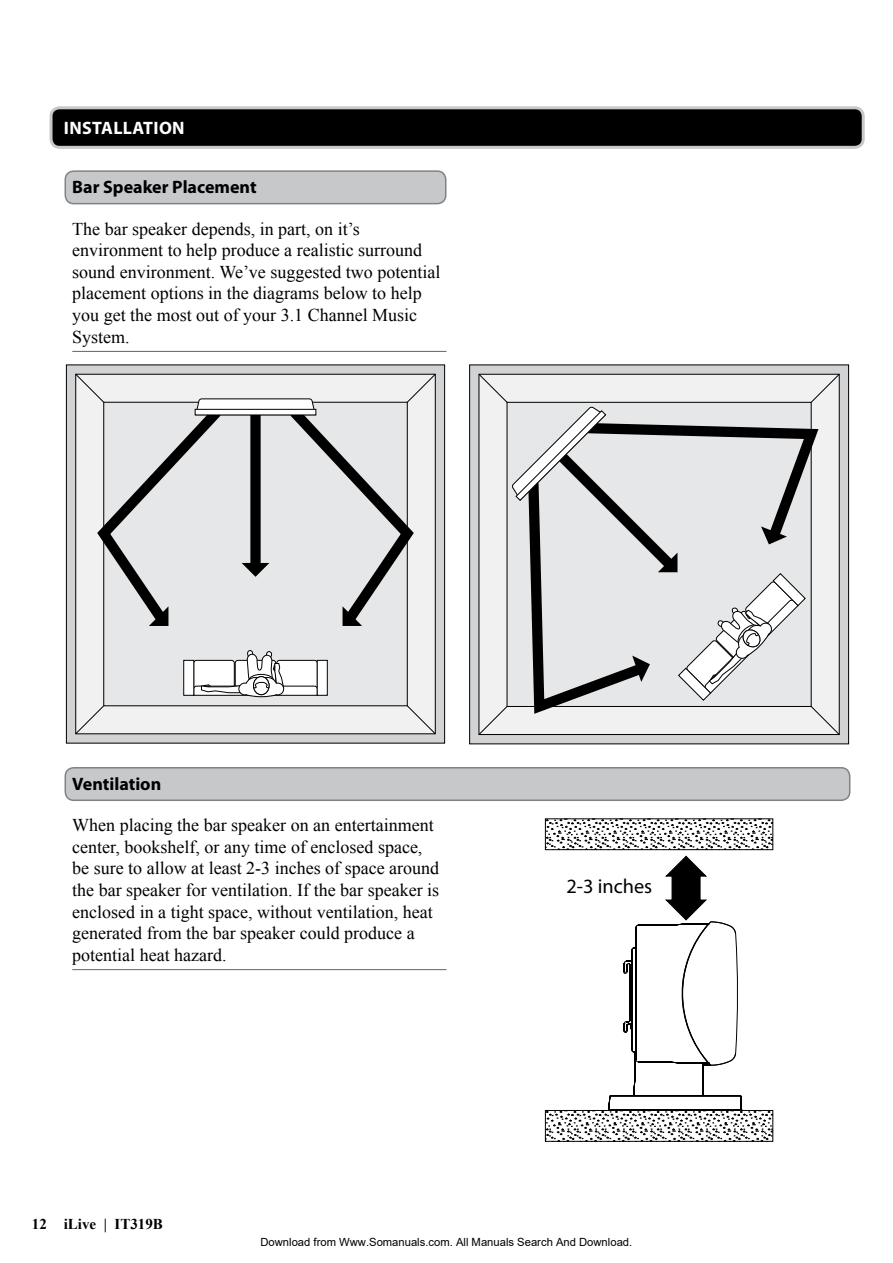
<style>
.page{position:relative;width:893px;height:1263px;background:#fff}
.page>*{position:absolute;margin:0;border:0;box-sizing:border-box;transform-origin:0 0}
.t1{font:20.25px "Myriad Pro";color:#000}
.t2{font:18px/21.6px "Times New Roman";color:#000}
.t3{font:700 18px "Myriad Pro";color:#000}
.t4{font:700 18px "Myriad Pro";color:#fff}
.t5{font:700 15px "Times New Roman";color:#000}
.t6{font:11.25px "Arial";color:#000}
</style>
<div class="page">
<hr style="left:72px;top:351px;width:374px;height:1px;background:#636466">
<hr style="left:72px;top:969px;width:374px;height:1px;background:#636466">
<svg style="left:65px;top:364px;width:381px;height:380px;background:#c5c7c8"></svg>
<svg style="left:75px;top:633px;width:361px;height:102px"></svg>
<div style="left:104px;top:402px;width:303px;height:304px;background:#e6e7e8"></div>
<svg style="left:406px;top:704px;width:31px;height:31px"></svg>
<svg style="left:74px;top:704px;width:31px;height:31px"></svg>
<svg style="left:74px;top:373px;width:363px;height:260px"></svg>
<svg style="left:193px;top:650px;width:125px;height:48px"></svg>
<div style="left:184px;top:660px;width:10px;height:35px;background:#fff"></div>
<div style="left:183px;top:660px;width:11px;height:36px;border:1px solid #000"></div>
<div style="left:317px;top:660px;width:10px;height:35px;background:#fff"></div>
<div style="left:317px;top:660px;width:11px;height:36px;border:1px solid #000"></div>
<svg style="left:469px;top:364px;width:380px;height:381px;background:#b7b8b9"></svg>
<svg style="left:478px;top:373px;width:362px;height:363px"></svg>
<svg style="left:547px;top:1112px;width:224px;height:28px"></svg>
<div style="left:545px;top:1110px;width:228px;height:32px;border:1px solid #000"></div>
<svg style="left:547px;top:820px;width:224px;height:28px"></svg>
<div style="left:545px;top:818px;width:228px;height:32px;border:1px solid #000"></div>
<hr style="left:609px;top:1109px;width:132px;height:1px;background:#000">
<hr style="left:610px;top:1095px;width:130px;height:1px;background:#000">
<svg style="left:609px;top:1095px;width:2px;height:14px"></svg>
<svg style="left:623px;top:855px;width:119px;height:255px"></svg>
<div style="left:51px;top:108px;width:812px;height:39px;background:#000;border-radius:9px"></div>
<div style="left:50px;top:106px;width:815px;height:43px;border:3px solid #c7c8ca;border-radius:9px"></div>
<div style="left:65px;top:171px;width:381px;height:33px;background:#c7c8ca;border-radius:9px"></div>
<div style="left:65px;top:170px;width:381px;height:34px;border:2px solid #808285;border-radius:9px"></div>
<div style="left:65px;top:768px;width:785px;height:32px;background:#c7c8ca;border-radius:9px"></div>
<div style="left:65px;top:767px;width:785px;height:34px;border:2px solid #808285;border-radius:9px"></div>
<p class="t4" style="left:64px;top:116px;width:122px">Installation</p>
<p class="t3" style="left:72px;top:176px;width:186px">Bar Speaker Placement</p>
<p class="t2" style="left:72px;top:217px;width:370px">The bar speaker depends, in part, on it’s environment to help produce a realistic surround sound environment. We’ve suggested two potential placement options in the diagrams below to help you get the most out of your 3.1 Channel Music System.</p>
<p class="t3" style="left:72px;top:772px;width:90px">Ventilation</p>
<p class="t2" style="left:72px;top:814px;width:368px">When placing the bar speaker on an entertainment center, bookshelf, or any time of enclosed space, be sure to allow at least 2-3 inches of space around the bar speaker for ventilation. If the bar speaker is enclosed in a tight space, without ventilation, heat generated from the bar speaker could produce a potential heat hazard.</p>
<p class="t5" style="left:32px;top:1214px;width:133px">12 iLive | IT319B</p>
<p class="t1" style="left:566px;top:874px;width:87px">2-3 inches</p>
<p class="t6" style="left:260px;top:1235px;width:373px">Download from Www.Somanuals.com. All Manuals Search And Download.</p>
</div>
